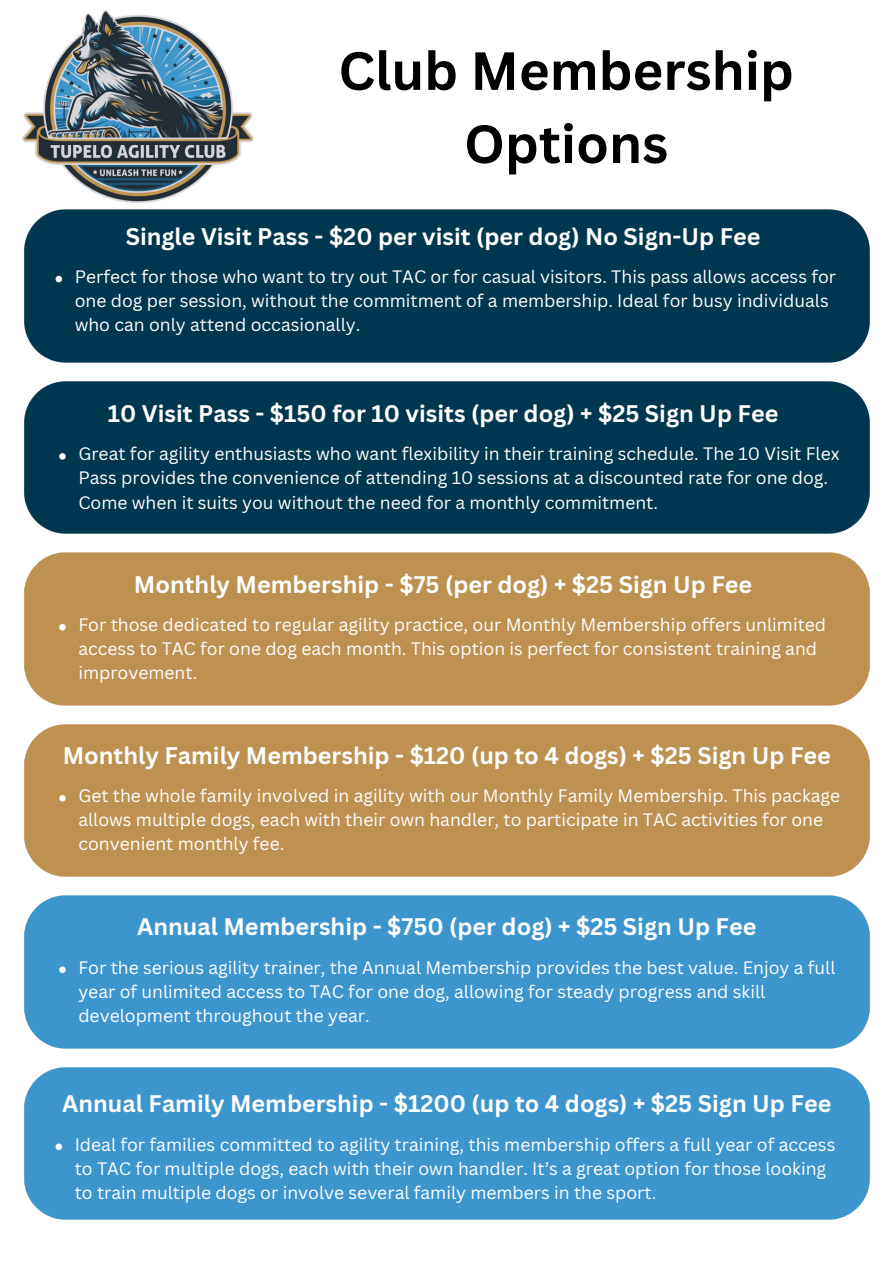
<style>
.page{position:relative;width:894px;height:1264px;background:#fff}
.page>*{position:absolute;margin:0;border:0;box-sizing:border-box;transform-origin:0 0}
.t1{font:700 52.5px/73.2px "Canva Sans";color:#000;text-align:center}
.t2{font:700 23.4px "Canva Sans";color:#fff}
.t3{font:17.55px/24px "Canva Sans";color:#fff}
</style>
<div class="page">
<img style="left:23px;top:11px;width:230px;height:191px">
<div style="left:24px;top:209px;width:846px;height:154px;background:#003750"></div>
<div style="left:24px;top:1067px;width:846px;height:153px;background:#3c96cd"></div>
<div style="left:24px;top:381px;width:846px;height:153px;background:#003750"></div>
<div style="left:24px;top:552px;width:846px;height:154px;background:#be9150"></div>
<div style="left:24px;top:724px;width:846px;height:153px;background:#be9150"></div>
<div style="left:24px;top:895px;width:846px;height:154px;background:#3c96cd"></div>
<p class="t1" style="left:338px;top:33px;width:457px">Club Membership<br>Options</p>
<p class="t2" style="left:126px;top:220px;width:636px">Single Visit Pass - $20 per visit (per dog) No Sign-Up Fee</p>
<p class="t3" style="left:75px;top:264px;width:762px">Perfect for those who want to try out TAC or for casual visitors. This pass allows access for one dog per session, without the commitment of a membership. Ideal for busy individuals who can only attend occasionally.</p>
<p class="t2" style="left:108px;top:397px;width:671px">10 Visit Pass - $150 for 10 visits (per dog) + $25 Sign Up Fee</p>
<h2 class="t3" style="left:78px;top:441px;width:762px">Great for agility enthusiasts who want flexibility in their training schedule. The 10 Visit Flex<br>Pass provides the convenience of attending 10 sessions at a discounted rate for one dog.<br>Come when it suits you without the need for a monthly commitment.</h2>
<p class="t2" style="left:134px;top:567px;width:619px">Monthly Membership - $75 (per dog) + $25 Sign Up Fee</p>
<p class="t3" style="left:78px;top:612px;width:749px">For those dedicated to regular agility practice, our Monthly Membership offers unlimited access to TAC for one dog each month. This option is perfect for consistent training and improvement.</p>
<h2 class="t2" style="left:63px;top:738px;width:769px">Monthly Family Membership - $120 (up to 4 dogs) + $25 Sign Up Fee</h2>
<p class="t3" style="left:78px;top:783px;width:763px">Get the whole family involved in agility with our Monthly Family Membership. This package allows multiple dogs, each with their own handler, to participate in TAC activities for one convenient monthly fee.</p>
<h2 class="t2" style="left:137px;top:910px;width:620px">Annual Membership - $750 (per dog) + $25 Sign Up Fee</h2>
<p class="t3" style="left:78px;top:954px;width:758px">For the serious agility trainer, the Annual Membership provides the best value. Enjoy a full year of unlimited access to TAC for one dog, allowing for steady progress and skill development throughout the year.</p>
<p class="t2" style="left:62px;top:1087px;width:770px">Annual Family Membership - $1200 (up to 4 dogs) + $25 Sign Up Fee</p>
<h2 class="t3" style="left:75px;top:1131px;width:762px">Ideal for families committed to agility training, this membership offers a full year of access to TAC for multiple dogs, each with their own handler. It’s a great option for those looking to train multiple dogs or involve several family members in the sport.</h2>
</div>
